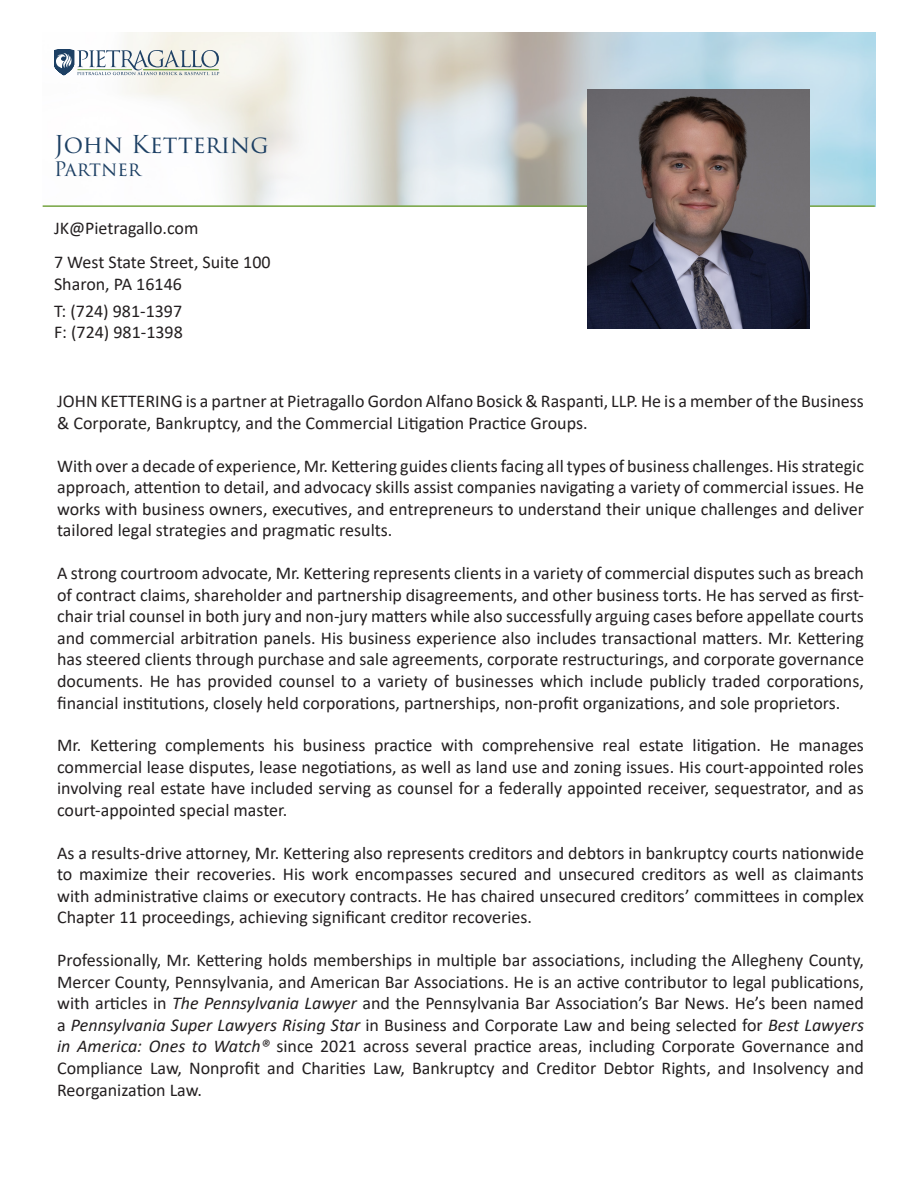
<style>
.page{position:relative;width:918px;height:1188px;background:#fff}
.page>*{position:absolute;margin:0;border:0;box-sizing:border-box;transform-origin:0 0}
.t1{font:24px "Trajan Pro 3";color:#1d4064}
.t2{font:19.5px "Trajan Pro 3";letter-spacing:-.01em;color:#1d4064}
.t3{font:18px/21.6px "Calibri";color:#231f20;text-align:justify}
.s1{font-style:italic}
</style>
<div class="page">
<img style="left:55px;top:32px;width:820px;height:173px">
<svg style="left:54px;top:50px;width:165px;height:26px"></svg>
<hr style="left:43px;top:205px;width:832px;height:2px;background:#75a440">
<img style="left:588px;top:90px;width:222px;height:238px">
<p class="t1" style="left:54px;top:128px;width:216px">John Kettering</p>
<p class="t2" style="left:54px;top:156px;width:88px">Partner</p>
<p class="t3" style="left:54px;top:217px;width:146px">JK@Pietragallo.com</p>
<p class="t3" style="left:54px;top:251px;width:218px">7 West State Street, Suite 100</p>
<p class="t3" style="left:54px;top:272px;width:129px">Sharon, PA 16146</p>
<p class="t3" style="left:54px;top:299px;width:130px">T: (724) 981-1397</p>
<p class="t3" style="left:54px;top:321px;width:130px">F: (724) 981-1398</p>
<p class="t3" style="left:57px;top:390px;width:808px">JOHN KETTERING is a partner at Pietragallo Gordon Alfano Bosick &amp; Raspanti, LLP. He is a member of the Business &amp; Corporate, Bankruptcy, and the Commercial Litigation Practice Groups.</p>
<p class="t3" style="left:57px;top:454px;width:808px">With over a decade of experience, Mr. Kettering guides clients facing all types of business challenges. His strategic approach, attention to detail, and advocacy skills assist companies navigating a variety of commercial issues. He works with business owners, executives, and entrepreneurs to understand their unique challenges and deliver tailored legal strategies and pragmatic results.</p>
<p class="t3" style="left:57px;top:562px;width:808px">A strong courtroom advocate, Mr. Kettering represents clients in a variety of commercial disputes such as breach of contract claims, shareholder and partnership disagreements, and other business torts. He has served as first&shy;chair trial counsel in both jury and non-jury matters while also successfully arguing cases before appellate courts and commercial arbitration panels. His business experience also includes transactional matters. Mr. Kettering has steered clients through purchase and sale agreements, corporate restructurings, and corporate governance documents. He has provided counsel to a variety of businesses which include publicly traded corporations, financial institutions, closely held corporations, partnerships, non-profit organizations, and sole proprietors.</p>
<p class="t3" style="left:57px;top:734px;width:808px">Mr. Kettering complements his business practice with comprehensive real estate litigation. He manages commercial lease disputes, lease negotiations, as well as land use and zoning issues. His court-appointed roles involving real estate have included serving as counsel for a federally appointed receiver, sequestrator, and as court-appointed special master.</p>
<p class="t3" style="left:57px;top:841px;width:808px">As a results-drive attorney, Mr. Kettering also represents creditors and debtors in bankruptcy courts nationwide to maximize their recoveries. His work encompasses secured and unsecured creditors as well as claimants with administrative claims or executory contracts. He has chaired unsecured creditors’ committees in complex Chapter 11 proceedings, achieving significant creditor recoveries.</p>
<p class="t3" style="left:57px;top:949px;width:808px">Professionally, Mr. Kettering holds memberships in multiple bar associations, including the Allegheny County, Mercer County, Pennsylvania, and American Bar Associations. He is an active contributor to legal publications, with articles in <span class="s1">The Pennsylvania Lawyer</span> and the Pennsylvania Bar Association’s Bar News. He’s been named a <span class="s1">Pennsylvania Super Lawyers Rising Star</span> in Business and Corporate Law and being selected for <span class="s1">Best Lawyers in America: Ones to Watch®</span> since 2021 across several practice areas, including Corporate Governance and Compliance Law, Nonprofit and Charities Law, Bankruptcy and Creditor Debtor Rights, and Insolvency and Reorganization Law.</p>
</div>
